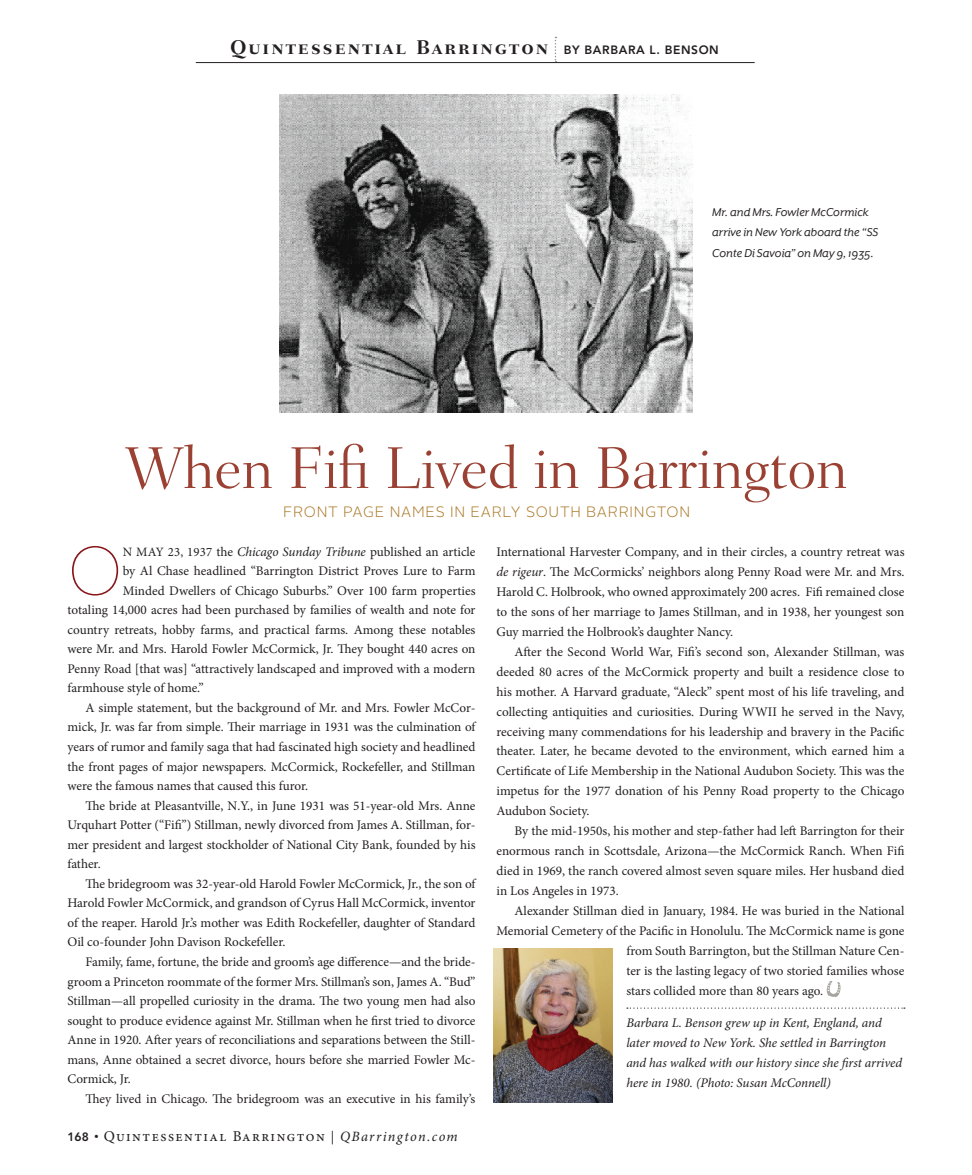
<style>
.page{position:relative;width:972px;height:1175px;background:#fff}
.page>*{position:absolute;margin:0;border:0;box-sizing:border-box;transform-origin:0 0}
._1-Text_Indent{font:100 68.4px "Alright Sans";color:#871619}
.STORY_TITLE{font:300 60px "Fairfield LT Std";letter-spacing:-.01em;color:#9a4133}
.t1{font:700 20.25px "Fairfield LT Std";letter-spacing:.1em;color:#231f20}
.t2{font:15px "Minion Pro";letter-spacing:.1em;color:#231f20}
._1-Text_Indent-2{font:300 15px "Alright Sans";letter-spacing:.05em;color:#ac7c2c}
._1-Text_Indent-3{font:13.2px/19.5px "Minion Pro";color:#231f20;text-align:justify}
.Biography{font:italic 13.2px/20px "Minion Pro";letter-spacing:-.005em;color:#231f20}
._1_-_Text_Indent{font:13.2px/20.2px "Mr Eaves XL San Alt RI";color:#231f20}
.Author_name{font:800 12px "Avenir LT Std";letter-spacing:.05em;color:#231f20}
.s1{font-size:12.75px}
.s2{font-style:italic}
.s3{font-size:13.5px}
.s4{font-family:"Avenir LT Std";font-weight:800;font-size:12px}
.s5{font-size:12px}
.s6{font-style:italic;font-size:14.25px}
</style>
<div class="page">
<svg style="left:555px;top:37px;width:1px;height:25px"></svg>
<hr style="left:196px;top:62px;width:559px;height:1px;background:#231f20">
<svg style="left:627px;top:1007px;width:278px;height:1px"></svg>
<svg style="left:826px;top:981px;width:15px;height:16px"></svg>
<img style="left:494px;top:948px;width:119px;height:154px">
<img style="left:279px;top:94px;width:414px;height:318px">
<p class="t1" style="left:230px;top:36px;width:320px">Quintessential Barrington</p>
<p class="Author_name" style="left:564px;top:42px;width:156px">BY BARBARA L. BENSON</p>
<p class="_1_-_Text_Indent" style="left:712px;top:202px;width:168px">Mr. and Mrs. Fowler McCormick arrive in New York aboard the “SS<br>Conte Di Savoia” on May 9, 1935.</p>
<p class="STORY_TITLE" style="left:125px;top:434px;width:724px">When Fifi Lived in Barrington</p>
<p class="_1-Text_Indent-2" style="left:283px;top:501px;width:409px">FRONT PAGE NAMES IN EARLY SOUTH BARRINGTON</p>
<p class="_1-Text_Indent" style="left:68px;top:524px;width:57px">O</p>
<p class="_1-Text_Indent-3" style="left:123px;top:542px;width:354px"><span class="s1">N MAY 23, 1937</span> the <span class="s2">Chicago Sunday Tribune</span> published an article</p>
<p class="_1-Text_Indent-3" style="left:123px;top:561px;width:354px">by Al Chase headlined “Barrington District Proves Lure to Farm</p>
<p class="_1-Text_Indent-3" style="left:123px;top:581px;width:354px">Minded Dwellers of Chicago Suburbs.” Over 100 farm properties</p>
<p class="_1-Text_Indent-3" style="left:68px;top:600px;width:410px">totaling 14,000 acres had been purchased by families of wealth and note for</p>
<p class="_1-Text_Indent-3" style="left:68px;top:620px;width:409px">country retreats, hobby farms, and practical farms. Among these notables</p>
<p class="_1-Text_Indent-3" style="left:68px;top:639px;width:410px">were Mr. and Mrs. Harold Fowler McCormick, Jr. They bought 440 acres on</p>
<p class="_1-Text_Indent-3" style="left:68px;top:659px;width:409px">Penny Road [that was] “attractively landscaped and improved with a modern</p>
<p class="_1-Text_Indent-3" style="left:68px;top:678px;width:138px">farmhouse style of home.”</p>
<p class="_1-Text_Indent-3" style="left:68px;top:698px;width:410px;text-indent:18px">A simple statement, but the background of Mr. and Mrs. Fowler McCor&shy;mick, Jr. was far from simple. Their marriage in 1931 was the culmination of years of rumor and family saga that had fascinated high society and headlined the front pages of major newspapers. McCormick, Rockefeller, and Stillman were the famous names that caused this furor.</p>
<p class="_1-Text_Indent-3" style="left:68px;top:795px;width:410px;text-indent:18px">The bride at Pleasantville, N.Y., in June 1931 was 51-year-old Mrs. Anne Urquhart Potter (“Fifi”) Stillman, newly divorced from James A. Stillman, for&shy;mer president and largest stockholder of National City Bank, founded by his father.</p>
<p class="_1-Text_Indent-3" style="left:68px;top:873px;width:410px;text-indent:18px">The bridegroom was 32-year-old Harold Fowler McCormick, Jr., the son of Harold Fowler McCormick, and grandson of Cyrus Hall McCormick, inventor of the reaper. Harold Jr.’s mother was Edith Rockefeller, daughter of Standard Oil co-founder John Davison Rockefeller.</p>
<p class="_1-Text_Indent-3" style="left:68px;top:952px;width:410px;text-indent:18px">Family, fame, fortune, the bride and groom’s age difference<span class="s3">—</span>and the bride&shy;groom a Princeton roommate of the former Mrs. Stillman’s son, James A. “Bud” Stillman—all propelled curiosity in the drama. The two young men had also sought to produce evidence against Mr. Stillman when he first tried to divorce Anne in 1920. After years of reconciliations and separations between the Still&shy;mans, Anne obtained a secret divorce, hours before she married Fowler Mc-Cormick, Jr.</p>
<p class="_1-Text_Indent-3" style="left:86px;top:1089px;width:391px">They lived in Chicago. The bridegroom was an executive in his family’s</p>
<p class="t2" style="left:68px;top:1125px;width:392px"><span class="s4">168</span> <span class="s5">•</span> Quintessential Barrington <span class="s3">|</span> <span class="s6">QBarrington.com</span></p>
<p class="_1-Text_Indent-3" style="left:496px;top:542px;width:410px;line-height:20px">International Harvester Company, and in their circles, a country retreat was <span class="s2">de rigeur</span>. The McCormicks’ neighbors along Penny Road were Mr. and Mrs.<br>Harold C. Holbrook, who owned approximately 200 acres. Fifi remained close to the sons of her marriage to James Stillman, and in 1938, her youngest son Guy married the Holbrook’s daughter Nancy.</p>
<p class="_1-Text_Indent-3" style="left:496px;top:641px;width:410px;line-height:20px;text-indent:18px">After the Second World War, Fifi’s second son, Alexander Stillman, was deeded 80 acres of the McCormick property and built a residence close to his mother. A Harvard graduate, “Aleck” spent most of his life traveling, and collecting antiquities and curiosities. During WWII he served in the Navy, receiving many commendations for his leadership and bravery in the Pacific theater. Later, he became devoted to the environment, which earned him a Certificate of Life Membership in the National Audubon Society. This was the impetus for the 1977 donation of his Penny Road property to the Chicago Audubon Society.</p>
<p class="_1-Text_Indent-3" style="left:496px;top:821px;width:410px;line-height:20px;text-indent:18px">By the mid-1950s, his mother and step-father had left Barrington for their enormous ranch in Scottsdale, Arizona—the McCormick Ranch. When Fifi died in 1969, the ranch covered almost seven square miles. Her husband died in Los Angeles in 1973.</p>
<p class="_1-Text_Indent-3" style="left:515px;top:901px;width:391px">Alexander Stillman died in January, 1984. He was buried in the National</p>
<p class="_1-Text_Indent-3" style="left:496px;top:921px;width:409px">Memorial Cemetery of the Pacific in Honolulu. The McCormick name is gone</p>
<p class="_1-Text_Indent-3" style="left:626px;top:941px;width:280px">from South Barrington, but the Stillman Nature Cen-</p>
<p class="_1-Text_Indent-3" style="left:626px;top:960px;width:280px">ter is the lasting legacy of two storied families whose</p>
<p class="_1-Text_Indent-3" style="left:626px;top:980px;width:198px">stars collided more than 80 years ago.</p>
<p class="Biography" style="left:626px;top:1012px;width:277px">Barbara L. Benson grew up in Kent, England, and later moved to New York. She settled in Barrington and has walked with our history since she first arrived here in 1980. (Photo: Susan McConnell)</p>
</div>
